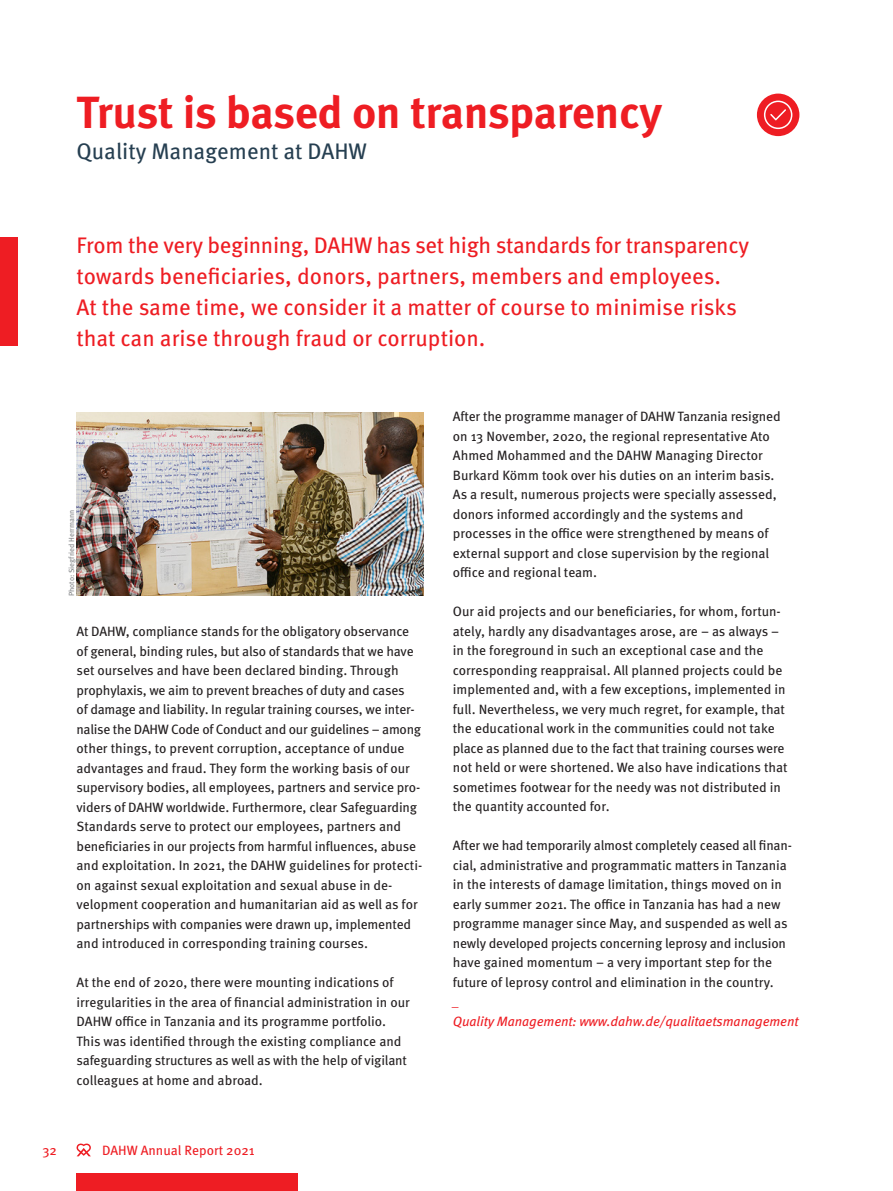
<style>
.page{position:relative;width:893px;height:1191px;background:#fff}
.page>*{position:absolute;margin:0;border:0;box-sizing:border-box;transform-origin:0 0}
.t1{font:700 45px "Meta OT";letter-spacing:-.015em;color:#ee1d23}
.t2{font:22.5px/30.8px "Meta OT";color:#ee1d23}
.t3{font:22.5px "Meta OT";color:#263f51}
.t4{font:13.5px/19.5px "Meta OT";letter-spacing:-.005em;color:#231f20}
.t5{font:italic 13.5px/19.5px "Meta OT";letter-spacing:-.005em;color:#ee1d23}
.t6{font:13.5px "Meta OT";color:#ee1d23}
.t7{font:7.5px "Meta OT";color:#808285}
</style>
<div class="page">
<div style="left:77px;top:1174px;width:221px;height:17px;background:#ee1d23"></div>
<svg style="left:76px;top:1143px;width:15px;height:13px"></svg>
<div style="left:0;top:238px;width:17px;height:108px;background:#ee1d23"></div>
<div style="left:757px;top:94px;width:42px;height:42px;background:#ee1d23;border-radius:50%"></div>
<svg style="left:764px;top:101px;width:28px;height:28px"></svg>
<img style="left:77px;top:412px;width:346px;height:183px">
<h1 class="t1" style="left:77px;top:83px;width:587px">Trust is based on transparency</h1>
<h2 class="t3" style="left:77px;top:137px;width:292px">Quality Management at DAHW</h2>
<p class="t2" style="left:77px;top:231px;width:674px">From the very beginning, DAHW has set high standards for transparency towards beneficiaries, donors, partners, members and employees.<br>At the same time, we consider it a matter of course to minimise risks that can arise through fraud or corruption.</p>
<p class="t7" style="left:67px;top:596px;width:88px;rotate:-90deg">Photo: Siegfried Herrmann</p>
<p class="t4" style="left:77px;top:622px;width:347px">At DAHW, compliance stands for the obligatory observance of general, binding rules, but also of standards that we have set ourselves and have been declared binding. Through prophylaxis, we aim to prevent breaches of duty and cases<br>of damage and liability. In regular training courses, we inter&shy;nalise the DAHW Code of Conduct and our guidelines – among other things, to prevent corruption, acceptance of undue advantages and fraud. They form the working basis of our supervisory bodies, all employees, partners and service pro&shy;viders of DAHW worldwide. Furthermore, clear Safeguarding Standards serve to protect our employees, partners and beneficiaries in our projects from harmful influences, abuse and exploitation. In 2021, the DAHW guidelines for protecti&shy;on against sexual exploitation and sexual abuse in de&shy;velopment cooperation and humanitarian aid as well as for partnerships with companies were drawn up, implemented and introduced in corresponding training courses.</p>
<p class="t4" style="left:77px;top:973px;width:335px">At the end of 2020, there were mounting indications of irregularities in the area of financial administration in our DAHW office in Tanzania and its programme portfolio.<br>This was identified through the existing compliance and safeguarding structures as well as with the help of vigilant colleagues at home and abroad.</p>
<p class="t6" style="left:43px;top:1141px;width:16px">32</p>
<p class="t6" style="left:102px;top:1141px;width:154px">DAHW Annual Report 2021</p>
<p class="t4" style="left:453px;top:407px;width:329px">After the programme manager of DAHW Tanzania resigned on 13 November, 2020, the regional representative Ato Ahmed Mohammed and the DAHW Managing Director Burkard Kömm took over his duties on an interim basis.<br>As a result, numerous projects were specially assessed, donors informed accordingly and the systems and processes in the office were strengthened by means of external support and close supervision by the regional office and regional team.</p>
<p class="t4" style="left:453px;top:602px;width:336px">Our aid projects and our beneficiaries, for whom, fortun&shy;ately, hardly any disadvantages arose, are – as always – in the foreground in such an exceptional case and the corresponding reappraisal. All planned projects could be implemented and, with a few exceptions, implemented in full. Nevertheless, we very much regret, for example, that the educational work in the communities could not take place as planned due to the fact that training courses were not held or were shortened. We also have indications that sometimes footwear for the needy was not distributed in the quantity accounted for.</p>
<p class="t4" style="left:453px;top:836px;width:341px">After we had temporarily almost completely ceased all finan&shy;cial, administrative and programmatic matters in Tanzania in the interests of damage limitation, things moved on in early summer 2021. The office in Tanzania has had a new programme manager since May, and suspended as well as newly developed projects concerning leprosy and inclusion have gained momentum – a very important step for the future of leprosy control and elimination in the country.</p>
<p class="t5" style="left:453px;top:992px;width:347px">_<br>Quality Management: www.dahw.de/qualitaetsmanagement</p>
</div>
